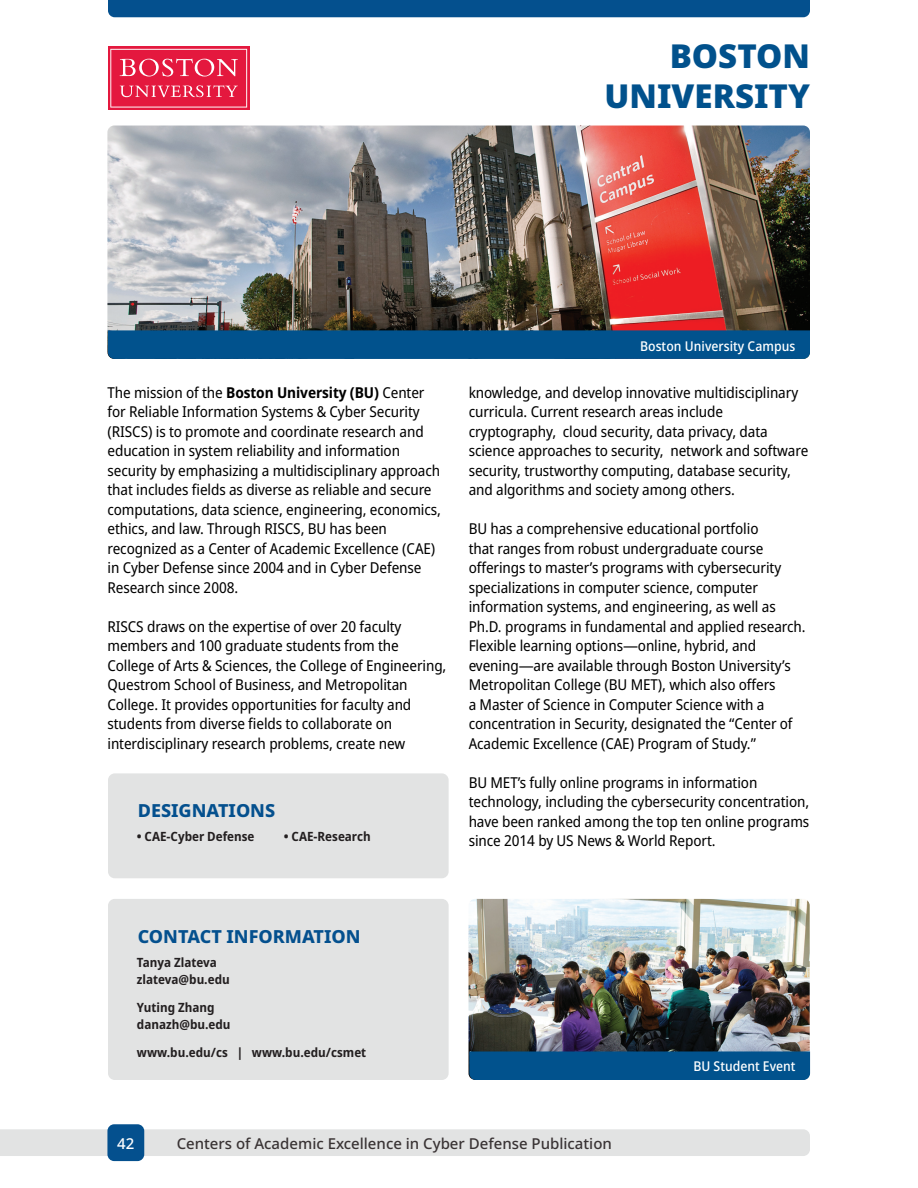
<style>
.page{position:relative;width:918px;height:1188px;background:#fff}
.page>*{position:absolute;margin:0;border:0;box-sizing:border-box;transform-origin:0 0}
.t1{font:900 33px/39.6px "Noto Sans";color:#01518c;text-align:right}
.t2{font:800 18px "Noto Sans";color:#04508e}
.t3{font:semi-condensed 15px/19.5px "Noto Sans";letter-spacing:-.005em;color:#000}
.t4{font:500 15px "Noto Sans";color:#393334}
.t5{font:500 15px "Noto Sans";color:#fff}
.t6{font:500 semi-condensed 13.5px "Noto Sans";letter-spacing:.005em;color:#fff}
.t7{font:700 semi-condensed 12.75px/16.5px "Noto Sans";color:#231f20}
.s1{font-weight:700}
</style>
<div class="page">
<div style="left:0;top:1129px;width:810px;height:27px;background:#e2e3e3"></div>
<div style="left:107px;top:1124px;width:37px;height:37px;background:#04508e;border-radius:7px"></div>
<div style="left:108px;top:0;width:702px;height:17px;background:#04508e"></div>
<div style="left:108px;top:899px;width:341px;height:181px;background:#e2e3e3;border-radius:7px"></div>
<div style="left:108px;top:773px;width:341px;height:105px;background:#e2e3e3;border-radius:7px"></div>
<img style="left:469px;top:899px;width:341px;height:152px">
<img style="left:107px;top:126px;width:703px;height:229px">
<div style="left:469px;top:1051px;width:341px;height:29px;background:#01528d"></div>
<div style="left:108px;top:330px;width:702px;height:29px;background:#01528d"></div>
<svg style="left:108px;top:46px;width:141px;height:64px"></svg>
<svg style="left:110px;top:49px;width:137px;height:59px;background:#e7395a"></svg>
<h1 class="t1" style="left:605px;top:36px;width:207px">BOSTON<br>UNIVERSITY</h1>
<p class="t3" style="left:108px;top:383px;width:335px">The mission of the <span class="s1">Boston University (BU)</span> Center for Reliable Information Systems &amp; Cyber Security (RISCS) is to promote and coordinate research and education in system reliability and information security by emphasizing a multidisciplinary approach that includes fields as diverse as reliable and secure computations, data science, engineering, economics, ethics, and law. Through RISCS, BU has been recognized as a Center of Academic Excellence (CAE) in Cyber Defense since 2004 and in Cyber Defense Research since 2008.</p>
<p class="t3" style="left:108px;top:617px;width:340px">RISCS draws on the expertise of over 20 faculty members and 100 graduate students from the College of Arts &amp; Sciences, the College of Engineering, Questrom School of Business, and Metropolitan College. It provides opportunities for faculty and students from diverse fields to collaborate on interdisciplinary research problems, create new</p>
<p class="t2" style="left:138px;top:798px;width:139px">DESIGNATIONS</p>
<p class="t7" style="left:137px;top:829px;width:119px">• CAE-Cyber Defense</p>
<p class="t7" style="left:284px;top:829px;width:88px">• CAE-Research</p>
<p class="t6" style="left:640px;top:337px;width:157px">Boston University Campus</p>
<p class="t3" style="left:469px;top:383px;width:341px">knowledge, and develop innovative multidisciplinary curricula. Current research areas include cryptography, cloud security, data privacy, data science approaches to security, network and software security, trustworthy computing, database security, and algorithms and society among others.</p>
<p class="t3" style="left:469px;top:519px;width:339px">BU has a comprehensive educational portfolio<br>that ranges from robust undergraduate course offerings to master’s programs with cybersecurity specializations in computer science, computer information systems, and engineering, as well as Ph.D. programs in fundamental and applied research.<br>Flexible learning options—online, hybrid, and evening—are available through Boston University’s Metropolitan College (BU MET), which also offers<br>a Master of Science in Computer Science with a concentration in Security, designated the “Center of Academic Excellence (CAE) Program of Study.”</p>
<p class="t3" style="left:469px;top:773px;width:342px">BU MET’s fully online programs in information technology, including the cybersecurity concentration, have been ranked among the top ten online programs since 2014 by US News &amp; World Report.</p>
<p class="t2" style="left:138px;top:924px;width:224px">CONTACT INFORMATION</p>
<p class="t7" style="left:137px;top:955px;width:94px">Tanya Zlateva zlateva@bu.edu</p>
<p class="t7" style="left:137px;top:1000px;width:95px">Yuting Zhang danazh@bu.edu</p>
<p class="t7" style="left:137px;top:1045px;width:231px">www.bu.edu/cs | www.bu.edu/csmet</p>
<p class="t6" style="left:694px;top:1057px;width:104px">BU Student Event</p>
<p class="t5" style="left:117px;top:1133px;width:19px">42</p>
<p class="t4" style="left:177px;top:1132px;width:437px">Centers of Academic Excellence in Cyber Defense Publication</p>
</div>
